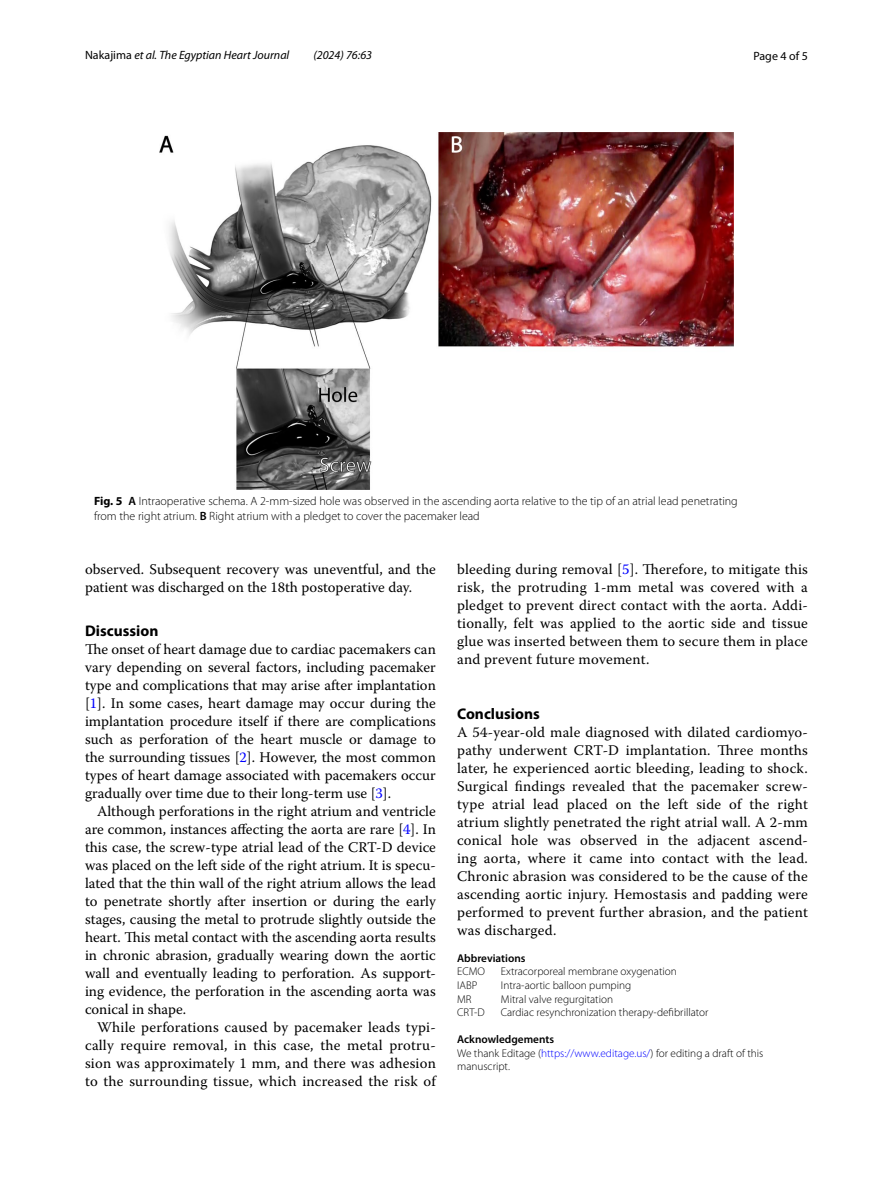
<style>
.page{position:relative;width:893px;height:1187px;background:#fff}
.page>*{position:absolute;margin:0;border:0;box-sizing:border-box;transform-origin:0 0}
.t1{font:700 15.45px "Myriad Pro";color:#000}
.t2{font:14.7px/18px "Warnock Pro";letter-spacing:.005em;color:#000;text-align:justify}
.t3{font:300 12px/15px "Myriad Pro";color:#000}
.t4{font:italic 12px "Myriad Pro";color:#000}
.t5{font:12px "Myriad Pro";color:#000}
.t6{font:300 11.25px/13.5px "Myriad Pro";color:#000}
.t7{font:600 11.25px "Myriad Pro";color:#000}
.s1{font-style:normal}
.s2{font-weight:700}
.s3{font-weight:600}
.s4{color:#00f}
</style>
<div class="page">
<img style="left:160px;top:133px;width:573px;height:356px">
<p class="t4" style="left:85px;top:48px;width:206px"><span class="s1">Nakajima</span> et al. The Egyptian Heart Journal</p>
<p class="t4" style="left:313px;top:48px;width:60px">(2024) 76:63</p>
<p class="t5" style="left:753px;top:48px;width:56px">Page 4 of 5</p>
<p class="t3" style="left:94px;top:493px;width:645px"><span class="s2">Fig. 5</span> <span class="s3">A</span> Intraoperative schema. A 2-mm-sized hole was observed in the ascending aorta relative to the tip of an atrial lead penetrating from the right atrium. <span class="s3">B</span> Right atrium with a pledget to cover the pacemaker lead</p>
<p class="t2" style="left:85px;top:560px;width:352px">observed. Subsequent recovery was uneventful, and the patient was discharged on the 18th postoperative day.</p>
<p class="t1" style="left:85px;top:620px;width:75px">Discussion</p>
<p class="t2" style="left:85px;top:640px;width:352px">The onset of heart damage due to cardiac pacemakers can vary depending on several factors, including pacemaker type and complications that may arise after implantation [<span class="s4">1</span>]. In some cases, heart damage may occur during the implantation procedure itself if there are complications such as perforation of the heart muscle or damage to the surrounding tissues [<span class="s4">2</span>]. However, the most common types of heart damage associated with pacemakers occur gradually over time due to their long-term use [<span class="s4">3</span>].</p>
<p class="t2" style="left:85px;top:802px;width:352px;text-indent:12px">Although perforations in the right atrium and ventricle are common, instances affecting the aorta are rare [<span class="s4">4</span>]. In this case, the screw-type atrial lead of the CRT-D device was placed on the left side of the right atrium. It is specu&shy;lated that the thin wall of the right atrium allows the lead to penetrate shortly after insertion or during the early stages, causing the metal to protrude slightly outside the heart. This metal contact with the ascending aorta results in chronic abrasion, gradually wearing down the aortic wall and eventually leading to perforation. As support&shy;ing evidence, the perforation in the ascending aorta was conical in shape.</p>
<p class="t2" style="left:85px;top:1018px;width:352px;text-indent:12px">While perforations caused by pacemaker leads typi&shy;cally require removal, in this case, the metal protru&shy;sion was approximately 1 mm, and there was adhesion to the surrounding tissue, which increased the risk of</p>
<p class="t2" style="left:457px;top:560px;width:352px">bleeding during removal [<span class="s4">5</span>]. Therefore, to mitigate this risk, the protruding 1-mm metal was covered with a pledget to prevent direct contact with the aorta. Addi&shy;tionally, felt was applied to the aortic side and tissue glue was inserted between them to secure them in place and prevent future movement.</p>
<p class="t1" style="left:457px;top:703px;width:84px">Conclusions</p>
<p class="t2" style="left:457px;top:722px;width:352px">A 54-year-old male diagnosed with dilated cardiomyo&shy;pathy underwent CRT-D implantation. Three months later, he experienced aortic bleeding, leading to shock.<br>Surgical findings revealed that the pacemaker screw&shy;type atrial lead placed on the left side of the right atrium slightly penetrated the right atrial wall. A 2-mm conical hole was observed in the adjacent ascend&shy;ing aorta, where it came into contact with the lead.<br>Chronic abrasion was considered to be the cause of the ascending aortic injury. Hemostasis and padding were performed to prevent further abrasion, and the patient was discharged.</p>
<p class="t7" style="left:457px;top:950px;width:70px">Abbreviations</p>
<p class="t6" style="left:457px;top:965px;width:29px">ECMO</p>
<p class="t6" style="left:501px;top:965px;width:178px">Extracorporeal membrane oxygenation</p>
<p class="t6" style="left:457px;top:978px;width:22px">IABP</p>
<p class="t6" style="left:501px;top:978px;width:132px">Intra-aortic balloon pumping</p>
<p class="t6" style="left:457px;top:992px;width:16px">MR</p>
<p class="t6" style="left:501px;top:992px;width:114px">Mitral valve regurgitation</p>
<p class="t6" style="left:457px;top:1005px;width:29px">CRT-D</p>
<p class="t6" style="left:501px;top:1005px;width:209px">Cardiac resynchronization therapy-defibrillator</p>
<p class="t6" style="left:457px;top:1032px;width:308px"><span class="s3">Acknowledgements<br></span>We thank Editage (<span class="s4">https://www.editage.us/</span>) for editing a draft of this manuscript.</p>
</div>
